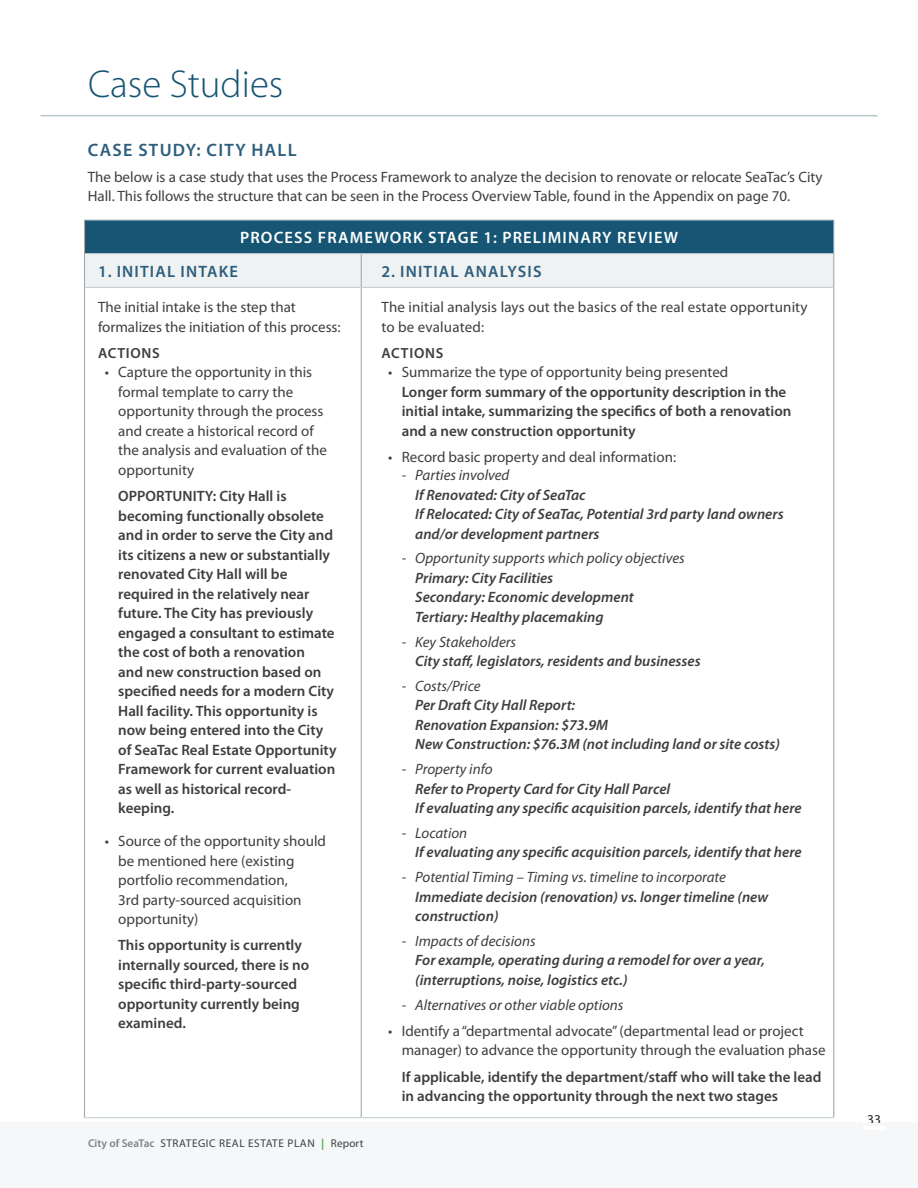
<style>
.page{position:relative;width:918px;height:1188px;background:#fff}
.page>*{position:absolute;margin:0;border:0;box-sizing:border-box;transform-origin:0 0}
.t1{font:300 39px "Myriad Pro";color:#165574}
.Header_1{font:600 18px "Myriad Pro";letter-spacing:.07em;color:#2d5e7d}
.Header_1-2{font:600 16.5px "Myriad Pro";letter-spacing:.07em;color:#fff}
.Header_1-3{font:600 16.5px "Myriad Pro";letter-spacing:.07em;color:#2d5e7d}
.table_indented_body{font:600 15px/19.5px "Myriad Pro";color:#3e3e3f}
.Body_Text{font:15px/19.5px "Myriad Pro";color:#3e3e3f}
.semibold_italic_tabl{font:italic 600 15px/19.5px "Myriad Pro";color:#3e3e3f}
.t2{font:italic 15px "Myriad Pro";color:#3e3e3f}
.UPPERCASE_subheading{font:600 14.7px "Myriad Pro";letter-spacing:.05em;color:#3e3e3f}
.t3{font:13.5px "Myriad Pro";color:#231f20}
.t4{font:11.25px "Myriad Pro";letter-spacing:.05em;color:#3e3e3f}
.s1{font-weight:400}
.s2{font-weight:600;color:#808285}
.s3{font-weight:700;color:#5aa75b}
</style>
<div class="page">
<div style="left:0;top:1123px;width:918px;height:65px;background:#f5f7f8"></div>
<hr style="left:40px;top:115px;width:838px;height:1px;background:#bbc7cb">
<div style="left:863px;top:1111px;width:22px;height:19px;background:#fff"></div>
<hr style="left:0;top:1123px;width:918px;height:3px;background:#f5f7f8">
<div style="left:85px;top:220px;width:749px;height:34px;background:#165574"></div>
<div style="left:85px;top:254px;width:748px;height:33px;background:#eff2f3"></div>
<hr style="left:84px;top:254px;width:1px;height:33px;background:#a8a9ad">
<hr style="left:361px;top:254px;width:1px;height:33px;background:#a8a9ad">
<hr style="left:833px;top:254px;width:1px;height:33px;background:#a8a9ad">
<hr style="left:84px;top:287px;width:1px;height:830px;background:#a8a9ad">
<hr style="left:361px;top:288px;width:1px;height:829px;background:#a8a9ad">
<hr style="left:833px;top:287px;width:1px;height:830px;background:#a8a9ad">
<hr style="left:85px;top:287px;width:276px;height:1px;background:#c6d0d3">
<hr style="left:361px;top:287px;width:472px;height:1px;background:#c6d0d3">
<hr style="left:84px;top:1117px;width:277px;height:1px;background:#c6d0d3">
<hr style="left:361px;top:1117px;width:473px;height:1px;background:#c6d0d3">
<hr style="left:84px;top:219px;width:277px;height:1px;background:#c6d0d3">
<hr style="left:361px;top:219px;width:473px;height:1px;background:#c6d0d3">
<hr style="left:85px;top:253px;width:276px;height:1px;background:#c6d0d3">
<hr style="left:361px;top:253px;width:472px;height:1px;background:#c6d0d3">
<hr style="left:84px;top:220px;width:1px;height:34px;background:#a8a9ad">
<hr style="left:833px;top:220px;width:1px;height:34px;background:#a8a9ad">
<h1 class="t1" style="left:88px;top:61px;width:197px">Case Studies</h1>
<p class="Header_1" style="left:88px;top:138px;width:210px">CASE STUDY: CITY HALL</p>
<p class="Body_Text" style="left:88px;top:167px;width:736px">The below is a case study that uses the Process Framework to analyze the decision to renovate or relocate SeaTac’s City<br>Hall. This follows the structure that can be seen in the Process Overview Table, found in the Appendix on page 70.</p>
<p class="Header_1-2" style="left:240px;top:227px;width:440px">PROCESS FRAMEWORK STAGE 1: PRELIMINARY REVIEW</p>
<p class="Header_1-3" style="left:98px;top:261px;width:141px">1. INITIAL INTAKE</p>
<p class="Header_1-3" style="left:382px;top:261px;width:162px">2. INITIAL ANALYSIS</p>
<p class="Body_Text" style="left:98px;top:297px;width:244px">The initial intake is the step that formalizes the initiation of this process:</p>
<p class="UPPERCASE_subheading" style="left:98px;top:344px;width:63px">ACTIONS</p>
<p class="Body_Text" style="left:118px;top:362px;width:210px;text-indent:-14px">• Capture the opportunity in this formal template to carry the opportunity through the process and create a historical record of the analysis and evaluation of the opportunity</p>
<p class="table_indented_body" style="left:118px;top:486px;width:220px">OPPORTUNITY: City Hall is becoming functionally obsolete and in order to serve the City and its citizens a new or substantially renovated City Hall will be required in the relatively near future. The City has previously engaged a consultant to estimate the cost of both a renovation<br>and new construction based on specified needs for a modern City<br>Hall facility. This opportunity is now being entered into the City of SeaTac Real Estate Opportunity<br>Framework for current evaluation as well as historical record&shy;keeping.</p>
<p class="Body_Text" style="left:118px;top:831px;width:209px;text-indent:-14px">• Source of the opportunity should be mentioned here (existing portfolio recommendation,<br>3rd party-sourced acquisition opportunity)</p>
<p class="table_indented_body" style="left:118px;top:935px;width:192px">This opportunity is currently internally sourced, there is no specific third-party-sourced opportunity currently being examined.</p>
<p class="Body_Text" style="left:382px;top:297px;width:428px">The initial analysis lays out the basics of the real estate opportunity to be evaluated:</p>
<p class="UPPERCASE_subheading" style="left:382px;top:344px;width:63px">ACTIONS</p>
<p class="table_indented_body" style="left:402px;top:362px;width:391px;text-indent:-14px"><span class="s1">• Summarize the type of opportunity being presented<br></span>Longer form summary of the opportunity description in the initial intake, summarizing the specifics of both a renovation and a new construction opportunity</p>
<p class="Body_Text" style="left:388px;top:447px;width:289px">• Record basic property and deal information:</p>
<p class="t2" style="left:402px;top:466px;width:109px">- Parties involved</p>
<p class="semibold_italic_tabl" style="left:415px;top:485px;width:172px">If Renovated: City of SeaTac</p>
<p class="semibold_italic_tabl" style="left:415px;top:504px;width:370px">If Relocated: City of SeaTac, Potential 3rd party land owners and/or development partners</p>
<p class="t2" style="left:402px;top:549px;width:285px">- Opportunity supports which policy objectives</p>
<p class="semibold_italic_tabl" style="left:415px;top:568px;width:220px">Primary: City Facilities<br>Secondary: Economic development<br>Tertiary: Healthy placemaking</p>
<p class="t2" style="left:402px;top:632px;width:116px">- Key Stakeholders</p>
<p class="semibold_italic_tabl" style="left:415px;top:651px;width:287px">City staff, legislators, residents and businesses</p>
<p class="t2" style="left:402px;top:677px;width:80px">- Costs/Price</p>
<p class="semibold_italic_tabl" style="left:415px;top:695px;width:161px">Per Draft City Hall Report:</p>
<p class="semibold_italic_tabl" style="left:415px;top:715px;width:194px">Renovation Expansion: $73.9M</p>
<p class="semibold_italic_tabl" style="left:415px;top:734px;width:366px">New Construction: $76.3M (not including land or site costs)</p>
<p class="t2" style="left:402px;top:760px;width:93px">- Property info</p>
<p class="semibold_italic_tabl" style="left:415px;top:779px;width:257px">Refer to Property Card for City Hall Parcel</p>
<p class="semibold_italic_tabl" style="left:415px;top:798px;width:388px">If evaluating any specific acquisition parcels, identify that here</p>
<p class="t2" style="left:402px;top:824px;width:67px">- Location</p>
<p class="semibold_italic_tabl" style="left:415px;top:842px;width:388px">If evaluating any specific acquisition parcels, identify that here</p>
<p class="t2" style="left:402px;top:868px;width:326px">- Potential Timing – Timing vs. timeline to incorporate</p>
<p class="semibold_italic_tabl" style="left:415px;top:887px;width:355px">Immediate decision (renovation) vs. longer timeline (new construction)</p>
<p class="t2" style="left:402px;top:932px;width:135px">- Impacts of decisions</p>
<p class="semibold_italic_tabl" style="left:415px;top:950px;width:351px">For example, operating during a remodel for over a year, (interruptions, noise, logistics etc.)</p>
<p class="t2" style="left:402px;top:995px;width:223px">- Alternatives or other viable options</p>
<p class="Body_Text" style="left:402px;top:1021px;width:425px;text-indent:-14px">• Identify a “departmental advocate” (departmental lead or project manager) to advance the opportunity through the evaluation phase</p>
<p class="table_indented_body" style="left:402px;top:1067px;width:421px">If applicable, identify the department/staff who will take the lead in advancing the opportunity through the next two stages</p>
<p class="t4" style="left:88px;top:1136px;width:277px"><span class="s2">City of SeaTac</span> STRATEGIC REAL ESTATE PLAN <span class="s3">|</span> Report</p>
<p class="t3" style="left:867px;top:1111px;width:15px">33</p>
</div>
